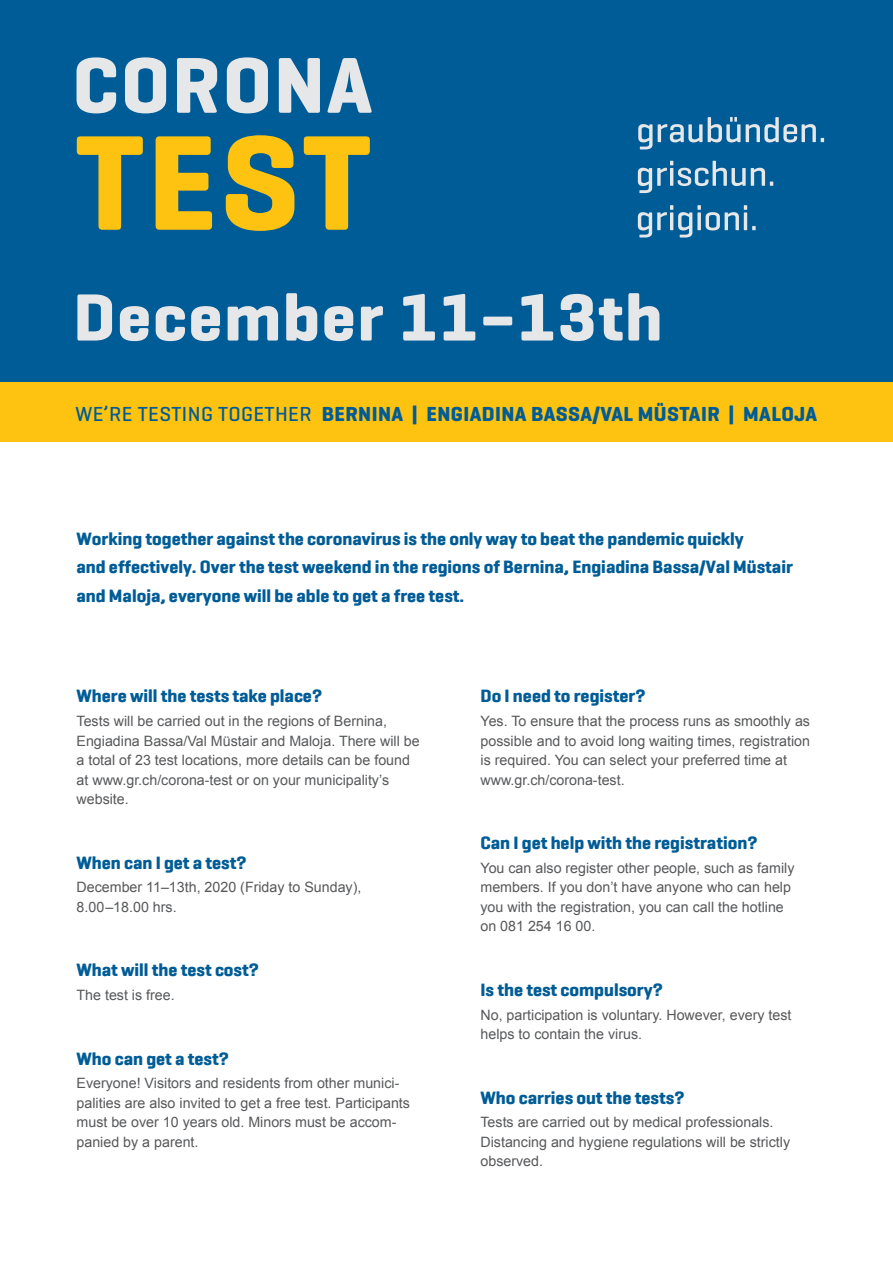
<style>
.page{position:relative;width:893px;height:1263px;background:#fff}
.page>*{position:absolute;margin:0;border:0;box-sizing:border-box;transform-origin:0 0}
.t1{font:700 67.8px "Geogrotesque W01";letter-spacing:.025em;color:#e6e7e9}
.t2{font:700 20.7px "Geogrotesque";letter-spacing:.02em;color:#005c96}
.t3{font:700 18px/28.3px "Geogrotesque W01";color:#005c96}
.t4{font:14.25px/19.5px "Arial";color:#57585a}
.s1{font-weight:500}
</style>
<div class="page">
<div style="left:0;top:0;width:893px;height:432px;background:#005c96"></div>
<div style="left:0;top:383px;width:893px;height:59px;background:#fec210"></div>
<svg style="left:77px;top:136px;width:66px;height:94px"></svg>
<svg style="left:156px;top:136px;width:56px;height:94px"></svg>
<svg style="left:226px;top:135px;width:68px;height:96px"></svg>
<svg style="left:304px;top:136px;width:66px;height:94px"></svg>
<svg style="left:77px;top:57px;width:39px;height:56px"></svg>
<svg style="left:125px;top:57px;width:41px;height:56px"></svg>
<svg style="left:177px;top:58px;width:40px;height:55px"></svg>
<svg style="left:227px;top:57px;width:41px;height:56px"></svg>
<svg style="left:279px;top:58px;width:41px;height:55px"></svg>
<svg style="left:327px;top:58px;width:45px;height:55px"></svg>
<svg style="left:638px;top:117px;width:102px;height:32px"></svg>
<svg style="left:746px;top:117px;width:78px;height:25px"></svg>
<svg style="left:638px;top:205px;width:118px;height:32px"></svg>
<svg style="left:638px;top:161px;width:135px;height:32px"></svg>
<h1 class="t1" style="left:73px;top:279px;width:591px">December 11–13th</h1>
<h2 class="t2" style="left:75px;top:401px;width:743px"><span class="s1">WE’RE TESTING TOGETHER</span> BERNINA | ENGIADINA BASSA/VAL MÜSTAIR | MALOJA</h2>
<p class="t3" style="left:77px;top:525px;width:718px">Working together against the coronavirus is the only way to beat the pandemic quickly<br>and effectively. Over the test weekend in the regions of Bernina, Engiadina Bassa/Val Müstair and Maloja, everyone will be able to get a free test.</p>
<p class="t3" style="left:77px;top:682px;width:247px">Where will the tests take place?</p>
<p class="t4" style="left:77px;top:711px;width:345px">Tests will be carried out in the regions of Bernina, Engiadina Bassa/Val Müstair and Maloja. There will be a total of 23 test locations, more details can be found at www.gr.ch/corona-test or on your municipality’s website.</p>
<p class="t3" style="left:77px;top:848px;width:172px">When can I get a test?</p>
<p class="t4" style="left:77px;top:878px;width:286px">December 11–13th, 2020 (Friday to Sunday),<br>8.00–18.00 hrs.</p>
<p class="t3" style="left:77px;top:956px;width:184px">What will the test cost?</p>
<p class="t4" style="left:77px;top:985px;width:100px">The test is free.</p>
<p class="t3" style="left:77px;top:1044px;width:154px">Who can get a test?</p>
<p class="t4" style="left:77px;top:1074px;width:335px">Everyone! Visitors and residents from other munici&shy;palities are also invited to get a free test. Participants must be over 10 years old. Minors must be accom&shy;panied by a parent.</p>
<p class="t3" style="left:480px;top:682px;width:167px">Do I need to register?</p>
<p class="t4" style="left:480px;top:711px;width:331px">Yes. To ensure that the process runs as smoothly as possible and to avoid long waiting times, registration is required. You can select your preferred time at www.gr.ch/corona-test.</p>
<p class="t3" style="left:480px;top:829px;width:279px">Can I get help with the registration?</p>
<p class="t4" style="left:480px;top:858px;width:315px">You can also register other people, such as family members. If you don’t have anyone who can help you with the registration, you can call the hotline on 081 254 16 00.</p>
<p class="t3" style="left:480px;top:975px;width:184px">Is the test compulsory?</p>
<p class="t4" style="left:480px;top:1005px;width:313px">No, participation is voluntary. However, every test helps to contain the virus.</p>
<p class="t3" style="left:480px;top:1083px;width:205px">Who carries out the tests?</p>
<p class="t4" style="left:480px;top:1113px;width:311px">Tests are carried out by medical professionals.<br>Distancing and hygiene regulations will be strictly observed.</p>
</div>
